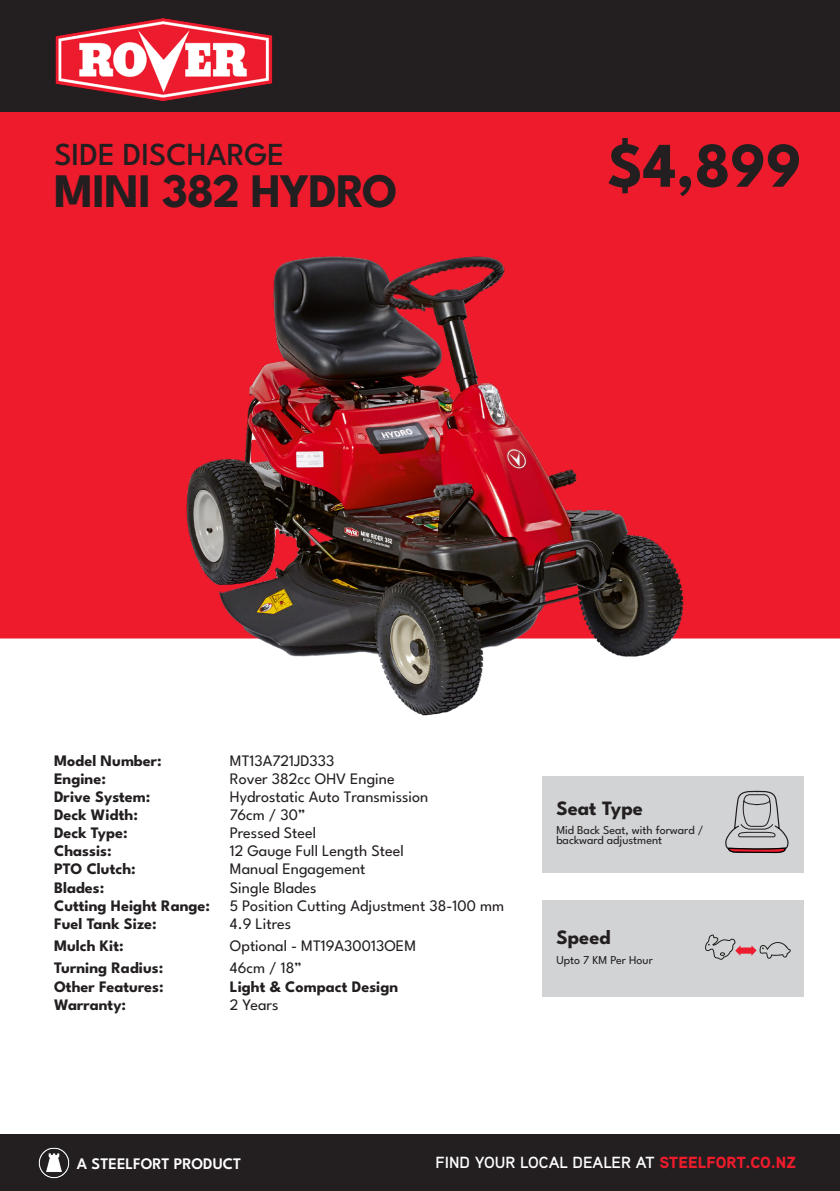
<style>
.page{position:relative;width:840px;height:1191px;background:#fff}
.page>*{position:absolute;margin:0;border:0;box-sizing:border-box;transform-origin:0 0}
.t1{font:700 63.4px "League Spartan";color:#231f20}
.t2{font:700 48px "League Spartan";letter-spacing:-.02em;color:#231f20}
.t3{font:500 32px "League Spartan";color:#231f20}
.t4{font:700 20.4px "League Spartan";color:#231f20}
.Table_Body{font:16px "League Spartan";color:#231f20}
.Table_Heading{font:700 16px "League Spartan";color:#231f20}
.t5{font:700 16px "Aaux Pro";color:#fff}
.Table_Body-2{font:700 16px "League Spartan";color:#231f20}
.t6{font:600 16px "League Spartan";color:#fff}
.t7{font:12px "League Spartan";color:#231f20}
.s1{font-weight:900;color:#ee1b2c}
</style>
<div class="page">
<div style="left:0;top:1134px;width:839px;height:57px;background:#231f20"></div>
<img style="left:39px;top:1147px;width:30px;height:31px">
<div style="left:0;top:103px;width:839px;height:535px;background:#ee1b2c"></div>
<div style="left:0;top:0;width:839px;height:111px;background:#231f20"></div>
<img style="left:55px;top:18px;width:218px;height:82px">
<div style="left:542px;top:776px;width:261px;height:97px;background:#d1d3d4"></div>
<div style="left:542px;top:900px;width:261px;height:97px;background:#d1d3d4"></div>
<svg style="left:705px;top:934px;width:85px;height:25px"></svg>
<img style="left:94px;top:256px;width:651px;height:460px">
<svg style="left:725px;top:791px;width:63px;height:62px"></svg>
<h3 class="t3" style="left:54px;top:131px;width:231px">SIDE DISCHARGE</h3>
<p class="t2" style="left:54px;top:156px;width:345px">MINI 382 HYDRO</p>
<p class="t1" style="left:607px;top:120px;width:196px">$4,899</p>
<p class="Table_Heading" style="left:54px;top:748px;width:109px">Model Number:</p>
<p class="Table_Body" style="left:230px;top:748px;width:106px">MT13A721JD333</p>
<p class="Table_Heading" style="left:54px;top:767px;width:53px">Engine:</p>
<p class="Table_Body" style="left:230px;top:767px;width:166px">Rover 382cc OHV Engine</p>
<p class="Table_Heading" style="left:54px;top:785px;width:98px">Drive System:</p>
<p class="Table_Body" style="left:230px;top:785px;width:200px">Hydrostatic Auto Transmission</p>
<p class="Table_Heading" style="left:54px;top:803px;width:85px">Deck Width:</p>
<p class="Table_Body" style="left:230px;top:803px;width:77px">76cm / 30”</p>
<p class="Table_Heading" style="left:54px;top:821px;width:75px">Deck Type:</p>
<p class="Table_Body" style="left:230px;top:821px;width:88px">Pressed Steel</p>
<p class="Table_Heading" style="left:54px;top:839px;width:59px">Chassis:</p>
<p class="Table_Body" style="left:230px;top:839px;width:175px">12 Gauge Full Length Steel</p>
<p class="Table_Heading" style="left:54px;top:857px;width:83px">PTO Clutch:</p>
<p class="Table_Body" style="left:230px;top:857px;width:137px">Manual Engagement</p>
<p class="Table_Heading" style="left:54px;top:875px;width:52px">Blades:</p>
<p class="Table_Body" style="left:230px;top:875px;width:88px">Single Blades</p>
<p class="Table_Heading" style="left:54px;top:894px;width:157px">Cutting Height Range:</p>
<p class="Table_Body" style="left:230px;top:894px;width:276px">5 Position Cutting Adjustment 38-100 mm</p>
<p class="Table_Heading" style="left:54px;top:912px;width:104px">Fuel Tank Size:</p>
<p class="Table_Body" style="left:230px;top:912px;width:63px">4.9 Litres</p>
<p class="Table_Heading" style="left:54px;top:934px;width:71px">Mulch Kit:</p>
<p class="Table_Body" style="left:230px;top:934px;width:188px">Optional - MT19A30013OEM</p>
<p class="Table_Heading" style="left:54px;top:956px;width:111px">Turning Radius:</p>
<p class="Table_Body" style="left:230px;top:956px;width:74px">46cm / 18”</p>
<p class="Table_Heading" style="left:54px;top:974px;width:111px">Other Features:</p>
<p class="Table_Body-2" style="left:230px;top:974px;width:170px">Light &amp; Compact Design</p>
<p class="Table_Heading" style="left:54px;top:993px;width:74px">Warranty:</p>
<p class="Table_Body" style="left:230px;top:993px;width:50px">2 Years</p>
<p class="t4" style="left:556px;top:793px;width:88px">Seat Type</p>
<p class="t7" style="left:556px;top:821px;width:148px">Mid Back Seat, with forward /</p>
<p class="t7" style="left:556px;top:831px;width:107px">backward adjustment</p>
<p class="t4" style="left:556px;top:922px;width:56px">Speed</p>
<p class="t7" style="left:556px;top:950px;width:98px">Upto 7 KM Per Hour</p>
<p class="t6" style="left:77px;top:1151px;width:166px">A STEELFORT PRODUCT</p>
<p class="t5" style="left:435px;top:1152px;width:362px">FIND YOUR LOCAL DEALER AT <span class="s1">STEELFORT.CO.NZ</span></p>
</div>
